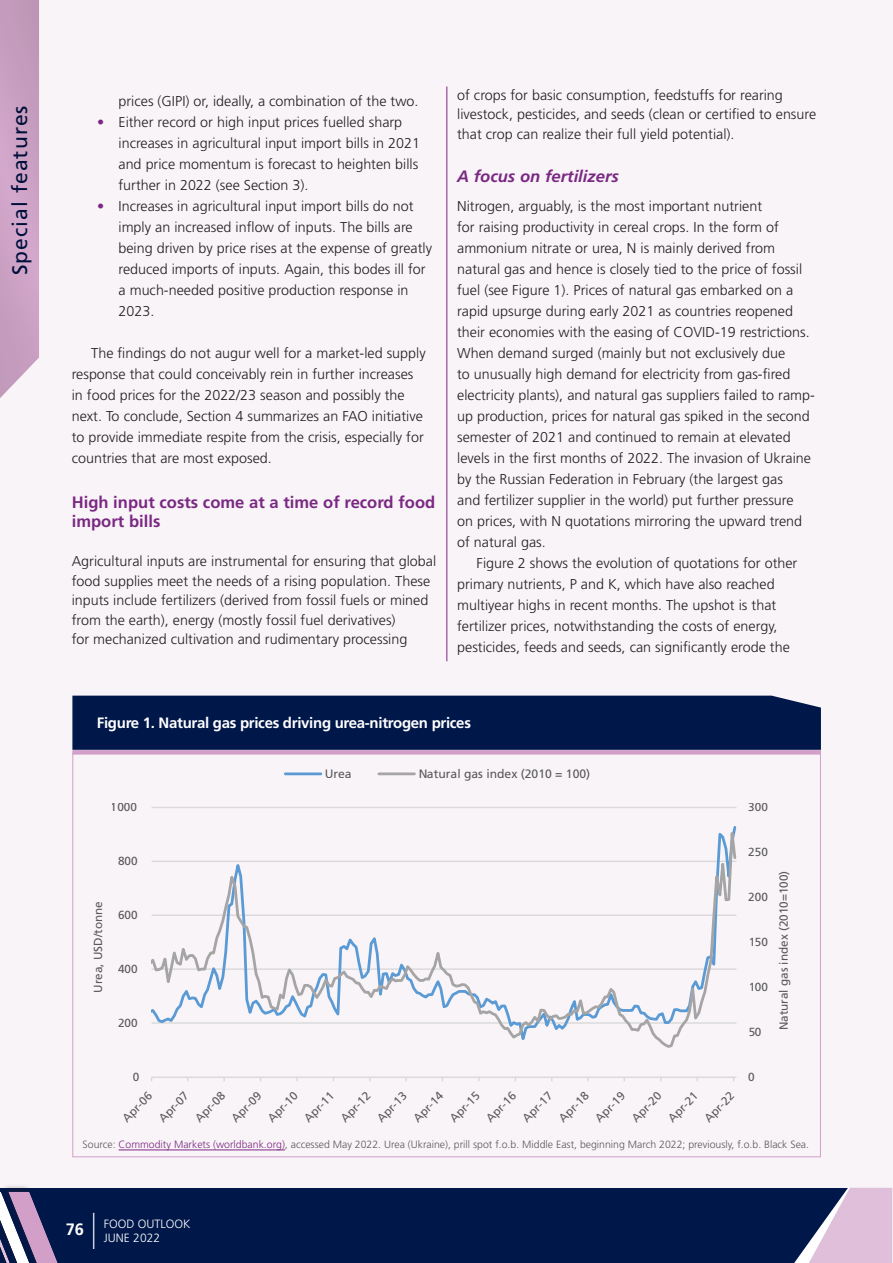
<style>
.page{position:relative;width:893px;height:1263px;background:#f9f4f8}
.page>*{position:absolute;margin:0;border:0;box-sizing:border-box;transform-origin:0 0}
.t1{font:21px "Frutiger LT Std";letter-spacing:.05em;color:#00174a}
.Heading3{font:700 16.5px/19.5px "Frutiger LT Std";color:#7a2982}
.Heading3-2{font:italic 700 16.5px "Frutiger LT Std";color:#7a2982}
.t2{font:700 16.5px "Frutiger LT Std";color:#fff}
.t3{font:700 15px "Frutiger LT Std";letter-spacing:-.02em;color:#fff}
.NewPara{font:300 14.25px/21px "Frutiger LT Std";color:#231f20}
.Heading3-3{font:300 14.25px/19.5px "Frutiger LT Std";color:#231f20}
.t4{font:12.15px "Frutiger LT Std";color:#595959}
.t5{font:300 12px/14.4px "Frutiger LT Std";color:#fff}
.t6{font:11.7px "Frutiger LT Std";color:#595959}
.NewPara1{font:300 10.5px "Frutiger LT Std";color:#595959}
.s1{color:#7a2982}
</style>
<div class="page">
<div style="left:0;top:0;width:53px;height:421px;background:#231f20;opacity:.5"></div>
<div style="left:0;top:1188px;width:892px;height:75px;background:#00174a"></div>
<svg style="left:794px;top:1188px;width:99px;height:75px"></svg>
<div style="left:0;top:1182px;width:79px;height:81px;background:#231f20;opacity:.5"></div>
<div style="left:0;top:1182px;width:51px;height:81px;background:#231f20;opacity:.5"></div>
<div style="left:0;top:1184px;width:19px;height:79px;background:#231f20;opacity:.3"></div>
<svg style="left:0;top:1192px;width:66px;height:71px"></svg>
<hr style="left:93px;top:1213px;width:1px;height:36px;background:#fff">
<hr style="left:446px;top:87px;width:1px;height:574px;background:#7a2982">
<hr style="left:152px;top:1076px;width:584px;height:2px;background:#d9d9d9">
<svg style="left:151px;top:807px;width:586px;height:241px"></svg>
<hr style="left:285px;top:772px;width:36px;height:3px;background:#5b9bd5">
<hr style="left:379px;top:772px;width:35px;height:3px;background:#a5a5a5">
<div style="left:72px;top:696px;width:749px;height:54px;background:#00174a"></div>
<div style="left:72px;top:750px;width:749px;height:5px;background:#d29fc8"></div>
<hr style="left:119px;top:1149px;width:166px;height:1px;background:#7a2982">
<h1 class="t1" style="left:8px;top:275px;width:171px;rotate:-90deg">Special features</h1>
<p class="NewPara" style="left:118px;top:91px;width:302px">prices (GIPI) or, ideally, a combination of the two.</p>
<p class="NewPara" style="left:118px;top:112px;width:303px;text-indent:-21px"><span class="s1">•</span> Either record or high input prices fuelled sharp increases in agricultural input import bills in 2021 and price momentum is forecast to heighten bills further in 2022 (see Section 3).</p>
<p class="NewPara" style="left:118px;top:196px;width:315px;text-indent:-21px"><span class="s1">•</span> Increases in agricultural input import bills do not imply an increased inflow of inputs. The bills are being driven by price rises at the expense of greatly reduced imports of inputs. Again, this bodes ill for a much-needed positive production response in 2023.</p>
<p class="NewPara" style="left:72px;top:343px;width:356px;text-indent:19px">The findings do not augur well for a market-led supply response that could conceivably rein in further increases in food prices for the 2022/23 season and possibly the next. To conclude, Section 4 summarizes an FAO initiative to provide immediate respite from the crisis, especially for countries that are most exposed.</p>
<p class="Heading3" style="left:72px;top:492px;width:365px">High input costs come at a time of record food import bills</p>
<p class="Heading3-3" style="left:72px;top:552px;width:366px">Agricultural inputs are instrumental for ensuring that global food supplies meet the needs of a rising population. These inputs include fertilizers (derived from fossil fuels or mined from the earth), energy (mostly fossil fuel derivatives)<br>for mechanized cultivation and rudimentary processing</p>
<p class="Heading3-3" style="left:457px;top:85px;width:361px">of crops for basic consumption, feedstuffs for rearing livestock, pesticides, and seeds (clean or certified to ensure that crop can realize their full yield potential).</p>
<p class="Heading3-2" style="left:457px;top:167px;width:163px">A focus on fertilizers</p>
<p class="NewPara" style="left:457px;top:196px;width:359px">Nitrogen, arguably, is the most important nutrient<br>for raising productivity in cereal crops. In the form of ammonium nitrate or urea, N is mainly derived from natural gas and hence is closely tied to the price of fossil fuel (see Figure 1). Prices of natural gas embarked on a rapid upsurge during early 2021 as countries reopened their economies with the easing of COVID-19 restrictions.<br>When demand surged (mainly but not exclusively due<br>to unusually high demand for electricity from gas-fired electricity plants), and natural gas suppliers failed to ramp&shy;up production, prices for natural gas spiked in the second semester of 2021 and continued to remain at elevated levels in the first months of 2022. The invasion of Ukraine by the Russian Federation in February (the largest gas<br>and fertilizer supplier in the world) put further pressure<br>on prices, with N quotations mirroring the upward trend of natural gas.</p>
<p class="NewPara" style="left:457px;top:553px;width:342px;text-indent:19px">Figure 2 shows the evolution of quotations for other primary nutrients, P and K, which have also reached multiyear highs in recent months. The upshot is that fertilizer prices, notwithstanding the costs of energy, pesticides, feeds and seeds, can significantly erode the</p>
<p class="t3" style="left:97px;top:714px;width:376px">Figure 1. Natural gas prices driving urea-nitrogen prices</p>
<p class="t6" style="left:111px;top:800px;width:28px">1000</p>
<p class="t4" style="left:325px;top:766px;width:29px">Urea</p>
<p class="t4" style="left:418px;top:766px;width:174px">Natural gas index (2010 = 100)</p>
<p class="t6" style="left:748px;top:800px;width:21px">300</p>
<p class="t6" style="left:91px;top:993px;width:93px;rotate:-90deg">Urea, USD/tonne</p>
<p class="t6" style="left:118px;top:854px;width:21px">800</p>
<p class="t6" style="left:118px;top:908px;width:21px">600</p>
<p class="t6" style="left:118px;top:962px;width:21px">400</p>
<p class="t6" style="left:118px;top:1016px;width:21px">200</p>
<p class="t6" style="left:748px;top:845px;width:21px">250</p>
<p class="t6" style="left:748px;top:890px;width:21px">200</p>
<p class="t6" style="left:748px;top:935px;width:21px">150</p>
<p class="t6" style="left:748px;top:980px;width:21px">100</p>
<p class="t6" style="left:748px;top:1025px;width:15px">50</p>
<p class="t6" style="left:777px;top:1030px;width:161px;rotate:-90deg">Natural gas index (2010=100)</p>
<p class="t6" style="left:133px;top:1070px;width:8px">0</p>
<p class="t6" style="left:119px;top:1115px;width:38px;rotate:-45deg">Apr-06</p>
<p class="t6" style="left:156px;top:1115px;width:38px;rotate:-45deg">Apr-07</p>
<p class="t6" style="left:192px;top:1115px;width:38px;rotate:-45deg">Apr-08</p>
<p class="t6" style="left:228px;top:1115px;width:38px;rotate:-45deg">Apr-09</p>
<p class="t6" style="left:265px;top:1115px;width:38px;rotate:-45deg">Apr-10</p>
<p class="t6" style="left:301px;top:1115px;width:38px;rotate:-45deg">Apr-11</p>
<p class="t6" style="left:338px;top:1115px;width:38px;rotate:-45deg">Apr-12</p>
<p class="t6" style="left:374px;top:1115px;width:38px;rotate:-45deg">Apr-13</p>
<p class="t6" style="left:410px;top:1115px;width:38px;rotate:-45deg">Apr-14</p>
<p class="t6" style="left:447px;top:1115px;width:38px;rotate:-45deg">Apr-15</p>
<p class="t6" style="left:483px;top:1115px;width:38px;rotate:-45deg">Apr-16</p>
<p class="t6" style="left:519px;top:1115px;width:38px;rotate:-45deg">Apr-17</p>
<p class="t6" style="left:556px;top:1115px;width:38px;rotate:-45deg">Apr-18</p>
<p class="t6" style="left:592px;top:1115px;width:38px;rotate:-45deg">Apr-19</p>
<p class="t6" style="left:629px;top:1115px;width:38px;rotate:-45deg">Apr-20</p>
<p class="t6" style="left:665px;top:1115px;width:38px;rotate:-45deg">Apr-21</p>
<p class="t6" style="left:701px;top:1115px;width:38px;rotate:-45deg">Apr-22</p>
<p class="t6" style="left:748px;top:1070px;width:8px">0</p>
<p class="NewPara1" style="left:83px;top:1139px;width:728px">Source: <span class="s1">Commodity Markets (worldbank.org)</span>, accessed May 2022. Urea (Ukraine), prill spot f.o.b. Middle East, beginning March 2022; previously, f.o.b. Black Sea.</p>
<p class="t2" style="left:66px;top:1220px;width:20px">76</p>
<p class="t5" style="left:104px;top:1217px;width:88px">FOOD OUTLOOK<br>JUNE 2022</p>
</div>
